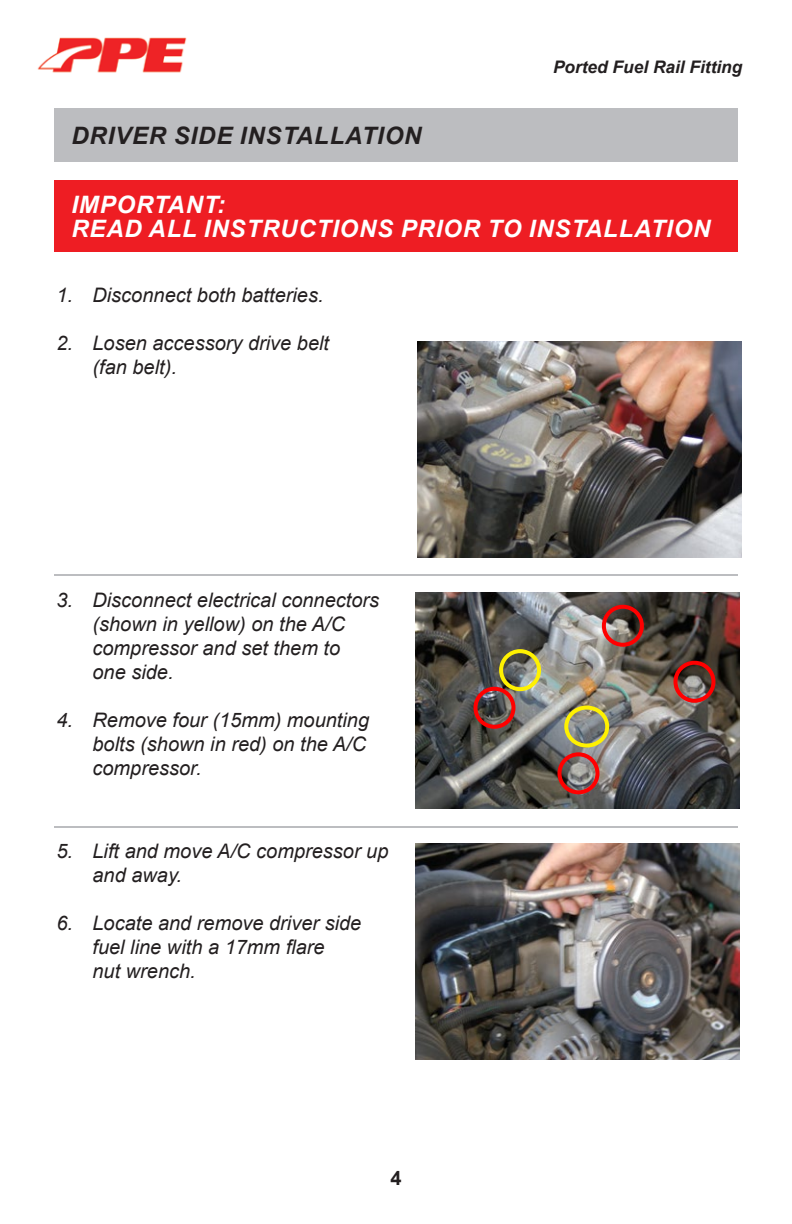
<style>
.page{position:relative;width:792px;height:1224px;background:#fff}
.page>*{position:absolute;margin:0;border:0;box-sizing:border-box;transform-origin:0 0}
.t1{font:italic 700 24px "Arial";letter-spacing:.035em;color:#fff}
.t2{font:italic 700 24px "Arial";letter-spacing:.035em;color:#231f20}
.t3{font:italic 20px/24px "Arial";color:#231f20}
.t4{font:700 20px "Arial";color:#231f20}
.t5{font:italic 700 17.2px "Arial";color:#231f20}
</style>
<div class="page">
<img style="left:37px;top:37px;width:150px;height:36px">
<img style="left:415px;top:844px;width:324px;height:216px">
<img style="left:415px;top:592px;width:324px;height:216px">
<div style="left:499px;top:649px;width:42px;height:42px;border:4px solid #fff101;border-radius:50%"></div>
<div style="left:564px;top:706px;width:45px;height:42px;border:4px solid #fff101;border-radius:50%"></div>
<div style="left:557px;top:752px;width:42px;height:42px;border:4px solid #f00;border-radius:50%"></div>
<div style="left:673px;top:661px;width:42px;height:42px;border:4px solid #f00;border-radius:50%"></div>
<div style="left:602px;top:605px;width:42px;height:42px;border:4px solid #f00;border-radius:50%"></div>
<div style="left:473px;top:687px;width:42px;height:42px;border:4px solid #f00;border-radius:50%"></div>
<img style="left:417px;top:341px;width:324px;height:216px">
<div style="left:54px;top:180px;width:684px;height:72px;background:#ee1d23"></div>
<div style="left:54px;top:108px;width:684px;height:54px;background:#bcbdc0"></div>
<hr style="left:54px;top:826px;width:684px;height:2px;background:#bcbdc0">
<hr style="left:54px;top:574px;width:684px;height:2px;background:#bcbdc0">
<p class="t2" style="left:71px;top:119px;width:352px">DRIVER SIDE INSTALLATION</p>
<p class="t5" style="left:553px;top:56px;width:191px">Ported Fuel Rail Fitting</p>
<p class="t1" style="left:71px;top:188px;width:155px">IMPORTANT:</p>
<p class="t1" style="left:71px;top:212px;width:641px">READ ALL INSTRUCTIONS PRIOR TO INSTALLATION</p>
<p class="t3" style="left:56px;top:284px;width:269px">1. Disconnect both batteries.</p>
<p class="t3" style="left:92px;top:332px;width:238px;text-indent:-36px">2. Losen accessory drive belt (fan belt).</p>
<p class="t3" style="left:56px;top:588px;width:324px;text-align:center">3. Disconnect electrical connectors (shown in yellow) on the A/C compressor and set them to</p>
<p class="t3" style="left:92px;top:660px;width:83px">one side.</p>
<p class="t3" style="left:92px;top:708px;width:278px;text-indent:-36px">4. Remove four (15mm) mounting bolts (shown in red) on the A/C compressor.</p>
<p class="t3" style="left:92px;top:840px;width:298px;text-indent:-36px">5. Lift and move A/C compressor up and away.</p>
<p class="t3" style="left:56px;top:912px;width:306px;text-align:center">6. Locate and remove driver side fuel line with a 17mm flare</p>
<p class="t3" style="left:92px;top:960px;width:105px">nut wrench.</p>
<p class="t4" style="left:390px;top:1163px;width:13px">4</p>
</div>
